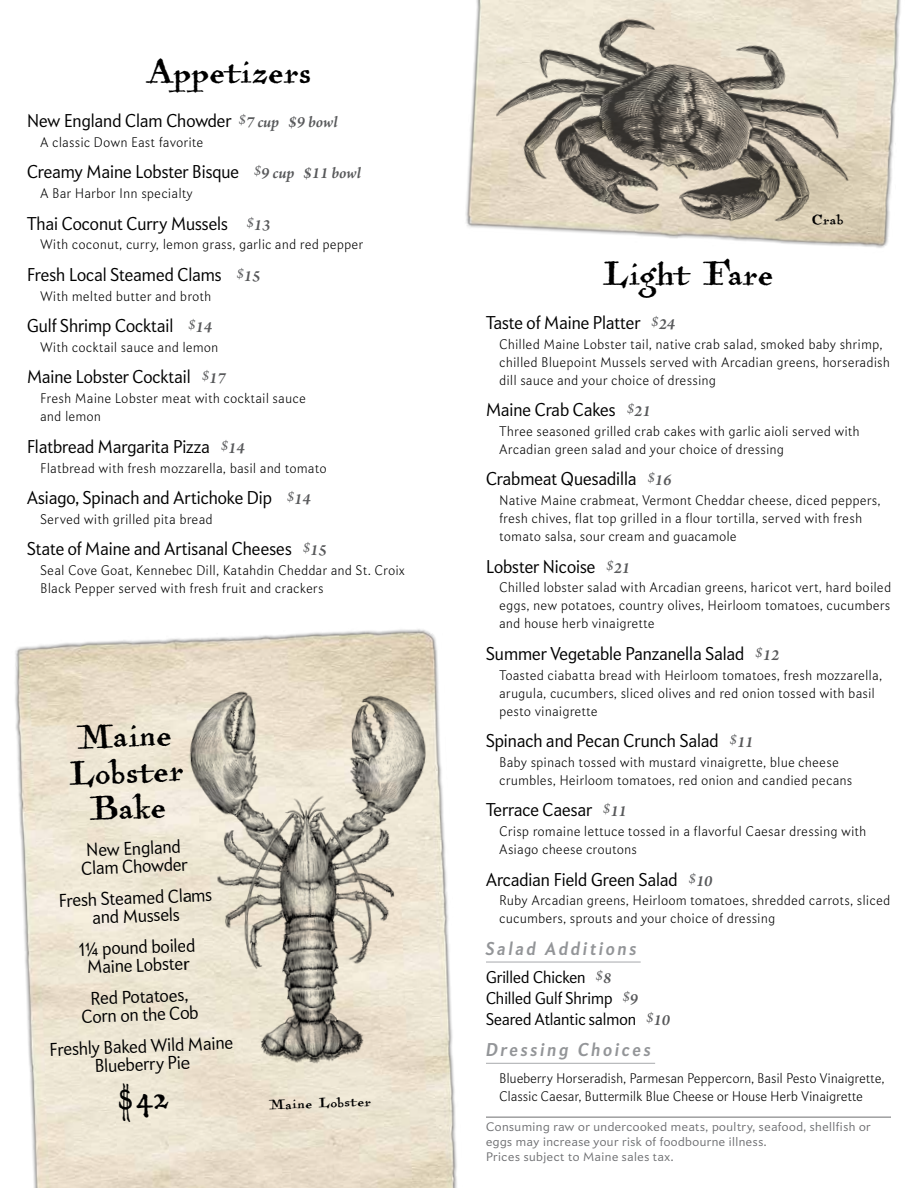
<style>
.page{position:relative;width:918px;height:1188px;background:#fff}
.page>*{position:absolute;margin:0;border:0;box-sizing:border-box;transform-origin:0 0}
.t1{font:44.55px/36px "Antiquarian";letter-spacing:.025em;color:#000;text-align:center;scale:.91 1}
.t2{font:300 18px/18px "Apres Narrow";color:#000;text-align:center}
.t3{font:italic 700 18px "Apres Narrow";letter-spacing:.15em;color:#939598}
.t4{font:18px "Antiquarian";color:#000}
.t5{font:300 16.5px/21px "Apres Narrow";color:#000}
.t6{font:100 13.5px/18px "Apres Narrow";letter-spacing:.05em;color:#000}
.t7{font:100 13.5px/18px "Apres Narrow";letter-spacing:.03em;color:#000}
.t8{font:300 12px/15px "Apres";letter-spacing:.04em;color:#6d6e71}
.s1{font-family:"Arno Pro";font-weight:600;font-style:italic;font-size:16.5px;color:#58595b}
.s2{font-family:"Arno Pro";font-weight:600;font-style:italic;color:#58595b}
</style>
<div class="page">
<img style="left:15px;top:629px;width:505px;height:559px">
<img style="left:465px;top:0;width:436px;height:248px">
<hr style="left:486px;top:1117px;width:405px;height:1px;background:#6d6e71">
<hr style="left:486px;top:962px;width:155px;height:1px;background:#a7a9ac">
<hr style="left:486px;top:1063px;width:169px;height:1px;background:#a7a9ac">
<img style="left:186px;top:681px;width:256px;height:393px">
<img style="left:472px;top:0;width:410px;height:248px">
<div style="left:118px;top:1083px;width:51px;height:40px;background:#efe8d6"></div>
<h1 class="t1" style="left:148px;top:49px;width:180px">Appetizers</h1>
<h2 class="t2" style="left:27px;top:112px;width:312px">New England Clam Chowder <sup>$</sup><span class="s1">7 cup $9 bowl</span></h2>
<p class="t6" style="left:40px;top:133px;width:164px">A classic Down East favorite</p>
<h2 class="t2" style="left:27px;top:163px;width:335px">Creamy Maine Lobster Bisque <sup>$</sup><span class="s1">9 cup $11 bowl</span></h2>
<p class="t6" style="left:40px;top:184px;width:154px">A Bar Harbor Inn specialty</p>
<h2 class="t2" style="left:27px;top:214px;width:245px">Thai Coconut Curry Mussels <sup>$</sup><span class="s1">13</span></h2>
<p class="t6" style="left:40px;top:236px;width:324px">With coconut, curry, lemon grass, garlic and red pepper</p>
<h2 class="t2" style="left:27px;top:265px;width:235px">Fresh Local Steamed Clams <sup>$</sup><span class="s1">15</span></h2>
<p class="t6" style="left:40px;top:287px;width:172px">With melted butter and broth</p>
<h2 class="t2" style="left:27px;top:317px;width:186px">Gulf Shrimp Cocktail <sup>$</sup><span class="s1">14</span></h2>
<p class="t6" style="left:40px;top:338px;width:179px">With cocktail sauce and lemon</p>
<h2 class="t2" style="left:27px;top:368px;width:200px">Maine Lobster Cocktail <sup>$</sup><span class="s1">17</span></h2>
<p class="t6" style="left:40px;top:389px;width:266px">Fresh Maine Lobster meat with cocktail sauce and lemon</p>
<h2 class="t2" style="left:27px;top:437px;width:219px">Flatbread Margarita Pizza <sup>$</sup><span class="s1">14</span></h2>
<p class="t6" style="left:40px;top:459px;width:287px">Flatbread with fresh mozzarella, basil and tomato</p>
<h2 class="t2" style="left:27px;top:488px;width:285px">Asiago, Spinach and Artichoke Dip <sup>$</sup><span class="s1">14</span></h2>
<p class="t6" style="left:40px;top:510px;width:173px">Served with grilled pita bread</p>
<h2 class="t2" style="left:27px;top:540px;width:301px">State of Maine and Artisanal Cheeses <sup>$</sup><span class="s1">15</span></h2>
<p class="t6" style="left:40px;top:561px;width:366px">Seal Cove Goat, Kennebec Dill, Katahdin Cheddar and St. Croix<br>Black Pepper served with fresh fruit and crackers</p>
<h1 class="t1" style="left:68px;top:715px;width:126px;rotate:-2deg">Maine<br>Lobster<br>Bake</h1>
<h2 class="t2" style="left:80px;top:841px;width:108px;rotate:-2deg">New England<br>Clam Chowder</h2>
<h2 class="t2" style="left:59px;top:891px;width:155px;rotate:-2deg">Fresh Steamed Clams and Mussels</h2>
<h2 class="t2" style="left:79px;top:940px;width:118px;rotate:-2deg">1¼ pound boiled<br>Maine Lobster</h2>
<h2 class="t2" style="left:81px;top:989px;width:118px;rotate:-2deg">Red Potatoes,<br>Corn on the Cob</h2>
<h2 class="t2" style="left:49px;top:1040px;width:185px;rotate:-2deg">Freshly Baked Wild Maine<br>Blueberry Pie</h2>
<h2 class="t4" style="left:270px;top:1092px;width:103px;rotate:-2deg">Maine Lobster</h2>
<h2 class="t4" style="left:812px;top:207px;width:33px">Crab</h2>
<h1 class="t1" style="left:604px;top:251px;width:187px">Light Fare</h1>
<h2 class="t2" style="left:486px;top:313px;width:191px">Taste of Maine Platter <sup>$</sup><span class="s1">24</span></h2>
<p class="t6" style="left:500px;top:335px;width:392px">Chilled Maine Lobster tail, native crab salad, smoked baby shrimp, chilled Bluepoint Mussels served with Arcadian greens, horseradish dill sauce and your choice of dressing</p>
<h2 class="t2" style="left:486px;top:401px;width:166px">Maine Crab Cakes <sup>$</sup><span class="s1">21</span></h2>
<p class="t6" style="left:500px;top:422px;width:362px">Three seasoned grilled crab cakes with garlic aioli served with<br>Arcadian green salad and your choice of dressing</p>
<h2 class="t2" style="left:486px;top:470px;width:187px">Crabmeat Quesadilla <sup>$</sup><span class="s1">16</span></h2>
<p class="t6" style="left:500px;top:491px;width:382px">Native Maine crabmeat, Vermont Cheddar cheese, diced peppers, fresh chives, flat top grilled in a flour tortilla, served with fresh tomato salsa, sour cream and guacamole</p>
<h2 class="t2" style="left:486px;top:557px;width:146px">Lobster Nicoise <sup>$</sup><span class="s1">21</span></h2>
<p class="t6" style="left:500px;top:578px;width:393px;text-align:justify">Chilled lobster salad with Arcadian greens, haricot vert, hard boiled eggs, new potatoes, country olives, Heirloom tomatoes, cucumbers and house herb vinaigrette</p>
<h2 class="t2" style="left:486px;top:644px;width:295px">Summer Vegetable Panzanella Salad <sup>$</sup><span class="s1">12</span></h2>
<p class="t6" style="left:500px;top:666px;width:384px">Toasted ciabatta bread with Heirloom tomatoes, fresh mozzarella, arugula, cucumbers, sliced olives and red onion tossed with basil pesto vinaigrette</p>
<h2 class="t2" style="left:486px;top:732px;width:269px">Spinach and Pecan Crunch Salad <sup>$</sup><span class="s1">11</span></h2>
<p class="t6" style="left:500px;top:753px;width:354px">Baby spinach tossed with mustard vinaigrette, blue cheese crumbles, Heirloom tomatoes, red onion and candied pecans</p>
<h2 class="t2" style="left:486px;top:801px;width:142px">Terrace Caesar <sup>$</sup><span class="s1">11</span></h2>
<p class="t6" style="left:500px;top:822px;width:368px">Crisp romaine lettuce tossed in a flavorful Caesar dressing with<br>Asiago cheese croutons</p>
<h2 class="t2" style="left:486px;top:870px;width:228px">Arcadian Field Green Salad <sup>$</sup><span class="s1">10</span></h2>
<p class="t6" style="left:500px;top:891px;width:392px">Ruby Arcadian greens, Heirloom tomatoes, shredded carrots, sliced cucumbers, sprouts and your choice of dressing</p>
<h2 class="t3" style="left:486px;top:937px;width:152px">Salad Additions</h2>
<p class="t5" style="left:486px;top:966px;width:185px">Grilled Chicken <sup>$</sup><span class="s2">8<br></span>Chilled Gulf Shrimp <sup>$</sup><span class="s2">9<br></span>Seared Atlantic salmon <sup>$</sup><span class="s2">10</span></p>
<h2 class="t3" style="left:486px;top:1039px;width:167px">Dressing Choices</h2>
<p class="t7" style="left:500px;top:1069px;width:386px">Blueberry Horseradish, Parmesan Peppercorn, Basil Pesto Vinaigrette,<br>Classic Caesar, Buttermilk Blue Cheese or House Herb Vinaigrette</p>
<p class="t8" style="left:486px;top:1119px;width:386px">Consuming raw or undercooked meats, poultry, seafood, shellfish or eggs may increase your risk of foodbourne illness.<br>Prices subject to Maine sales tax.</p>
</div>
